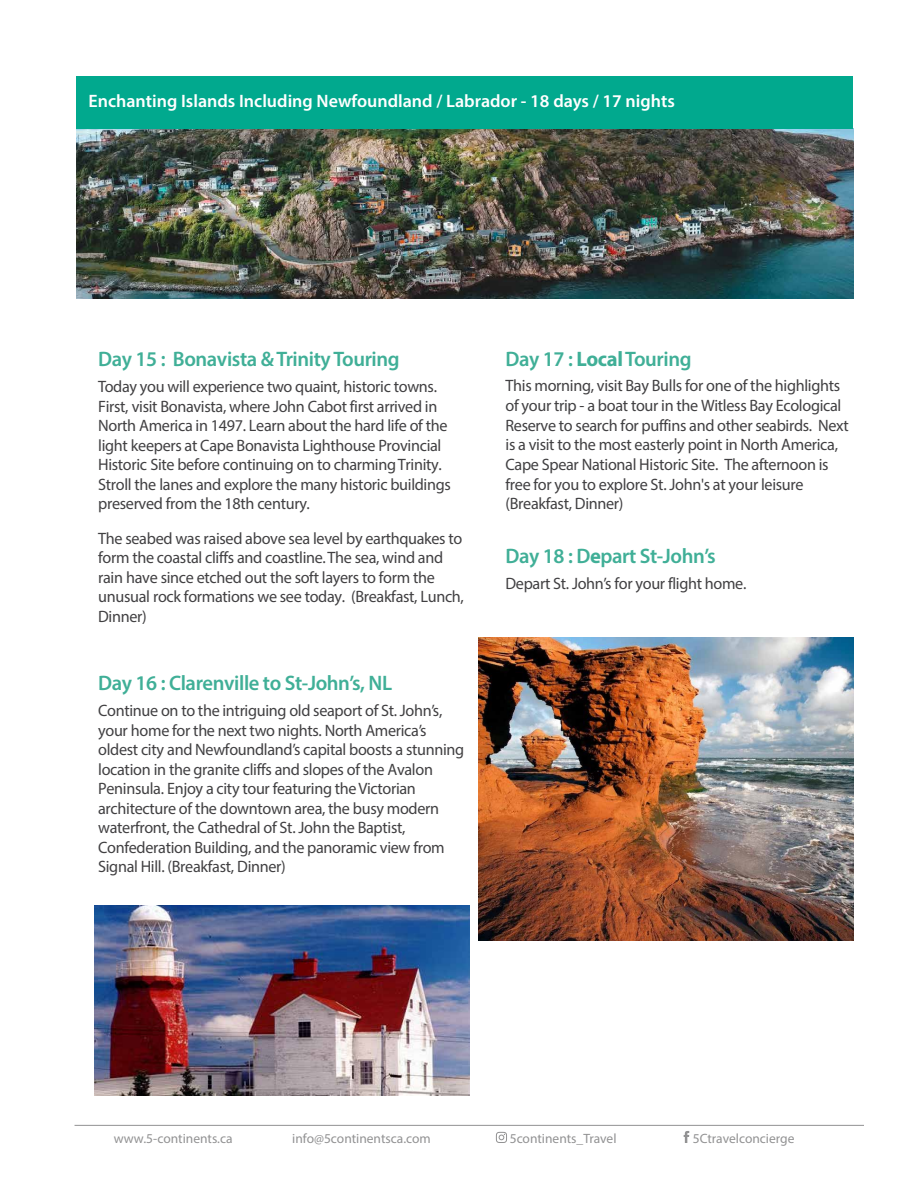
<style>
.page{position:relative;width:918px;height:1188px;background:#fff}
.page>*{position:absolute;margin:0;border:0;box-sizing:border-box;transform-origin:0 0}
.t1{font:600 21px "Myriad Pro";letter-spacing:-.02em;color:#40af97}
.t2{font:600 18px "Myriad Pro";color:#fff}
.t3{font:16.5px/19.5px "Myriad Pro";letter-spacing:-.02em;color:#414042}
.t4{font:13.5px "Myriad Pro";color:#929293}
.s1{font-weight:700}
</style>
<div class="page">
<svg style="left:496px;top:1132px;width:11px;height:11px"></svg>
<svg style="left:684px;top:1131px;width:5px;height:12px"></svg>
<hr style="left:75px;top:1125px;width:789px;height:1px;background:#929293">
<img style="left:76px;top:128px;width:777px;height:170px">
<div style="left:76px;top:76px;width:778px;height:52px;background:#01a98e"></div>
<img style="left:94px;top:905px;width:375px;height:190px">
<img style="left:479px;top:637px;width:375px;height:304px">
<p class="t2" style="left:89px;top:90px;width:588px">Enchanting Islands Including Newfoundland / Labrador - 18 days / 17 nights</p>
<p class="t1" style="left:98px;top:346px;width:303px">Day 15 : Bonavista &amp;Trinity Touring</p>
<p class="t3" style="left:98px;top:377px;width:354px">Today you will experience two quaint, historic towns.<br>First, visit Bonavista, where John Cabot first arrived in North America in 1497. Learn about the hard life of the light keepers at Cape Bonavista Lighthouse Provincial Historic Site before continuing on to charming Trinity.<br>Stroll the lanes and explore the many historic buildings preserved from the 18th century.</p>
<p class="t3" style="left:98px;top:528px;width:367px">The seabed was raised above sea level by earthquakes to form the coastal cliffs and coastline. The sea, wind and rain have since etched out the soft layers to form the unusual rock formations we see today. (Breakfast, Lunch, Dinner)</p>
<p class="t1" style="left:98px;top:670px;width:296px">Day 16 : Clarenville to St-John’s, NL</p>
<p class="t3" style="left:98px;top:701px;width:368px">Continue on to the intriguing old seaport of St. John’s, your home for the next two nights. North America’s oldest city and Newfoundland’s capital boosts a stunning location in the granite cliffs and slopes of the Avalon Peninsula. Enjoy a city tour featuring theVictorian architecture of the downtown area, the busy modern waterfront, the Cathedral of St. John the Baptist, Confederation Building, and the panoramic view from Signal Hill. (Breakfast, Dinner)</p>
<p class="t1" style="left:506px;top:345px;width:187px">Day 17 : <span class="s1">Local</span> Touring</p>
<p class="t3" style="left:506px;top:376px;width:345px">This morning, visit Bay Bulls for one of the highlights of your trip - a boat tour in the Witless Bay Ecological Reserve to search for puffins and other seabirds. Next is a visit to the most easterly point in North America, Cape Spear National Historic Site. The afternoon is free for you to explore St. John's at your leisure (Breakfast, Dinner)</p>
<p class="t1" style="left:506px;top:543px;width:212px">Day 18 : D<span class="s1">e</span>part St-John’s</p>
<p class="t3" style="left:506px;top:574px;width:242px">Depart St. John’s for your flight home.</p>
<p class="t4" style="left:114px;top:1130px;width:120px">www.5-continents.ca</p>
<p class="t4" style="left:292px;top:1130px;width:140px">info@5continentsca.com</p>
<p class="t4" style="left:510px;top:1130px;width:108px">5continents_Travel</p>
<p class="t4" style="left:693px;top:1130px;width:103px">5Ctravelconcierge</p>
</div>
